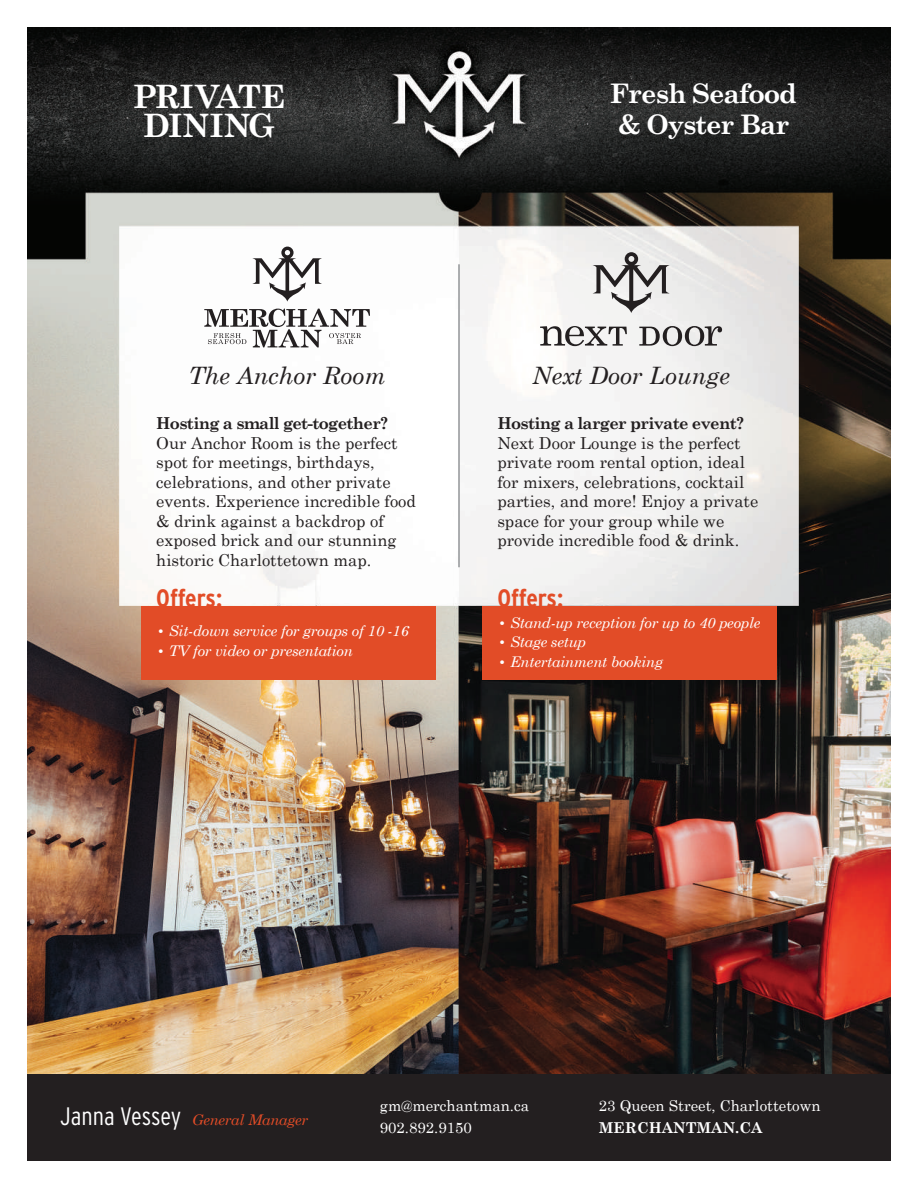
<style>
.page{position:relative;width:918px;height:1188px;background:#fff}
.page>*{position:absolute;margin:0;border:0;box-sizing:border-box;transform-origin:0 0}
.t1{font:700 32.4px/29.1px "Century Schoolbook";letter-spacing:-.04em;color:#fff;text-align:center}
.t2{font:700 27px/31.2px "Century Schoolbook";letter-spacing:-.04em;color:#fff}
.t3{font:700 condensed 25.2px "Interstate";letter-spacing:-.01em;color:#e24c27}
.t4{font:italic 24px "Century Schoolbook";color:#231f20}
.t5{font:16.5px/19.5px "Century Schoolbook";color:#231f20}
.t6{font:700 16.5px "Century Schoolbook";letter-spacing:-.04em;color:#231f20}
.t7{font:15px/22.5px "Century Schoolbook";color:#fff}
.t8{font:700 15px "Century Schoolbook";color:#fff}
.t9{font:italic 14.7px "Century Schoolbook";letter-spacing:-.02em;color:#fff}
.t10{font:italic 14.7px "Century Schoolbook";letter-spacing:-.02em;color:#e24c27}
.s1{font-family:"Interstate";font-weight:300;font-style:normal;font-stretch:condensed;font-size:25.2px;color:#fff}
</style>
<div class="page">
<img style="left:27px;top:27px;width:864px;height:1048px">
<div style="left:27px;top:1075px;width:864px;height:86px;background:#231f20"></div>
<svg style="left:204px;top:309px;width:166px;height:38px"></svg>
<svg style="left:252px;top:247px;width:70px;height:55px"></svg>
<svg style="left:540px;top:326px;width:87px;height:20px"></svg>
<svg style="left:639px;top:326px;width:83px;height:20px"></svg>
<svg style="left:592px;top:252px;width:78px;height:61px"></svg>
<div style="left:483px;top:606px;width:294px;height:74px;background:#e24c27"></div>
<div style="left:141px;top:606px;width:294px;height:74px;background:#e24c27"></div>
<hr style="left:458px;top:264px;width:2px;height:303px;background:#939598">
<h1 class="t1" style="left:133px;top:80px;width:155px">PRIVATE<br>DINING</h1>
<h2 class="t2" style="left:610px;top:77px;width:189px">Fresh Seafood &amp; Oyster Bar</h2>
<h3 class="t4" style="left:189px;top:357px;width:199px">The Anchor Room</h3>
<h3 class="t4" style="left:532px;top:357px;width:199px">Next Door Lounge</h3>
<p class="t6" style="left:156px;top:411px;width:234px">Hosting a small get-together?</p>
<p class="t5" style="left:156px;top:432px;width:261px">Our Anchor Room is the perfect spot for meetings, birthdays, celebrations, and other private events. Experience incredible food &amp; drink against a backdrop of exposed brick and our stunning historic Charlottetown map.</p>
<h3 class="t3" style="left:156px;top:584px;width:67px">Offers:</h3>
<p class="t9" style="left:156px;top:620px;width:254px">• Sit-down service for groups of 10 -16</p>
<p class="t9" style="left:156px;top:639px;width:198px">• TV for video or presentation</p>
<p class="t6" style="left:497px;top:411px;width:248px">Hosting a larger private event?</p>
<p class="t5" style="left:497px;top:432px;width:262px">Next Door Lounge is the perfect private room rental option, ideal for mixers, celebrations, cocktail parties, and more! Enjoy a private space for your group while we provide incredible food &amp; drink.</p>
<h3 class="t3" style="left:497px;top:584px;width:67px">Offers:</h3>
<p class="t9" style="left:497px;top:611px;width:265px">• Stand-up reception for up to 40 people</p>
<p class="t9" style="left:497px;top:631px;width:90px">• Stage setup</p>
<p class="t9" style="left:497px;top:650px;width:167px">• Entertainment booking</p>
<p class="t10" style="left:60px;top:1108px;width:250px"><span class="s1">Janna Vessey</span> General Manager</p>
<p class="t7" style="left:380px;top:1093px;width:151px">gm@merchantman.ca<br>902.892.9150</p>
<p class="t7" style="left:599px;top:1093px;width:223px">23 Queen Street, Charlottetown</p>
<p class="t8" style="left:599px;top:1116px;width:165px">MERCHANTMAN.CA</p>
</div>
